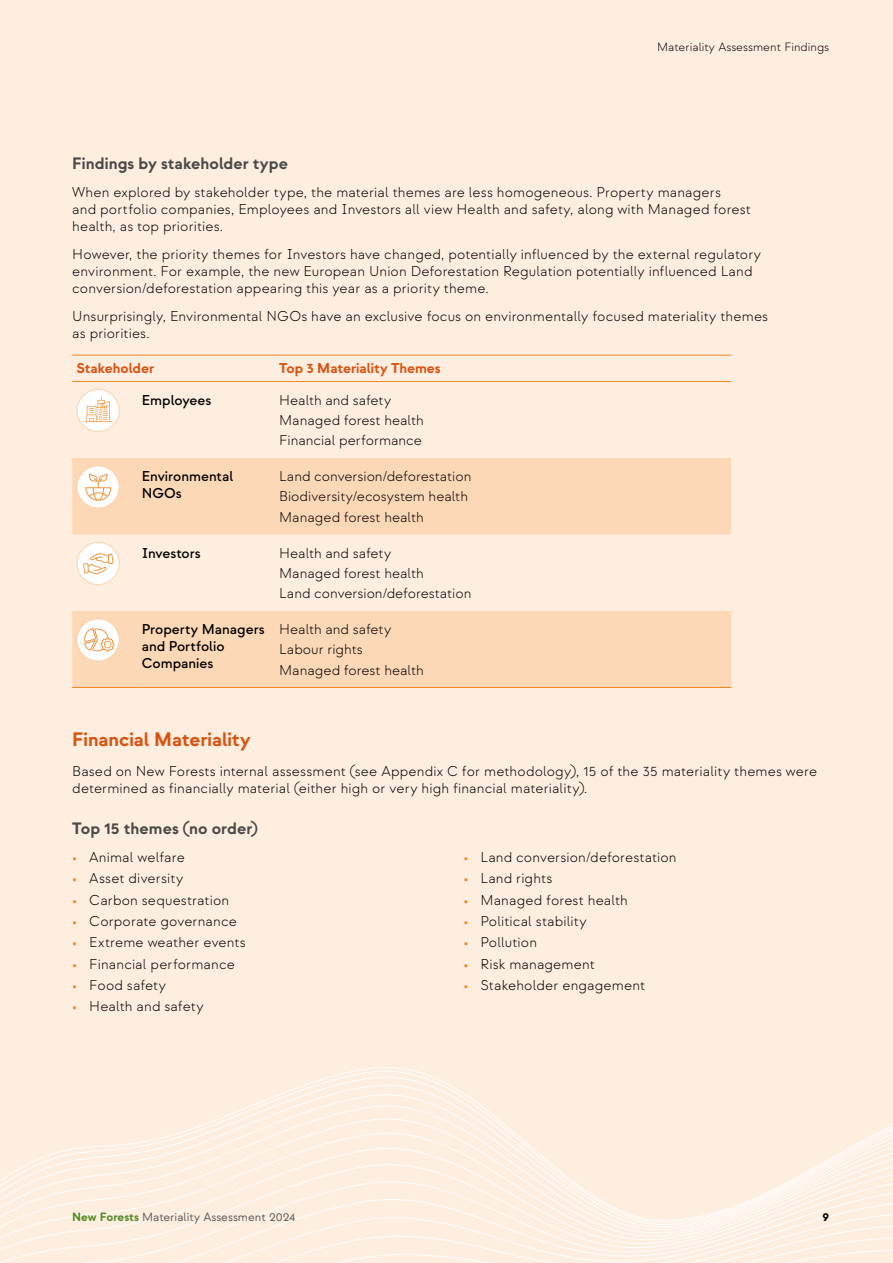
<style>
.page{position:relative;width:893px;height:1263px;background:#feeee0}
.page>*{position:absolute;margin:0;border:0;box-sizing:border-box;transform-origin:0 0}
.t1{font:700 19.5px "Strawford";color:#d95310}
.t2{font:700 16.5px "Strawford";letter-spacing:.005em;color:#4a4a49}
.t3{font:300 14.25px/20.2px "Strawford";letter-spacing:.005em;color:#000}
.t4{font:500 14.25px/17.1px "Strawford";color:#000}
.t5{font:700 14.25px "Strawford";letter-spacing:-.005em;color:#d95310}
.t6{font:12px "Strawford";color:#575756}
.t7{font:300 12px "Strawford";color:#000}
.t8{font:700 12px "Strawford";color:#000}
.s1{color:#f18625}
.s2{font-weight:700;color:#538a24}
</style>
<div class="page">
<svg style="left:72px;top:458px;width:659px;height:229px;fill:#fcd8b6"></svg>
<hr style="left:72px;top:355px;width:65px;height:1px;background:#f18625">
<hr style="left:137px;top:355px;width:138px;height:1px;background:#f18625">
<hr style="left:275px;top:355px;width:456px;height:1px;background:#f18625">
<hr style="left:72px;top:687px;width:65px;height:1px;background:#f18625">
<hr style="left:137px;top:687px;width:138px;height:1px;background:#f18625">
<hr style="left:275px;top:687px;width:456px;height:1px;background:#f18625">
<hr style="left:72px;top:381px;width:65px;height:1px;background:#f18625">
<hr style="left:137px;top:381px;width:138px;height:1px;background:#f18625">
<hr style="left:275px;top:381px;width:456px;height:1px;background:#f18625">
<div style="left:77px;top:389px;width:42px;height:43px;background:#fff;border-radius:50%"></div>
<svg style="left:84px;top:397px;width:29px;height:25px"></svg>
<div style="left:77px;top:389px;width:43px;height:43px;border:1px solid #fcd2ab;border-radius:50%"></div>
<div style="left:77px;top:466px;width:42px;height:42px;background:#fff;border-radius:50%"></div>
<svg style="left:85px;top:474px;width:26px;height:27px"></svg>
<div style="left:77px;top:465px;width:43px;height:44px;border:1px solid #fcd2ab;border-radius:50%"></div>
<div style="left:77px;top:542px;width:42px;height:43px;background:#fff;border-radius:50%"></div>
<svg style="left:83px;top:553px;width:30px;height:21px"></svg>
<div style="left:77px;top:542px;width:43px;height:43px;border:1px solid #fcd2ab;border-radius:50%"></div>
<div style="left:77px;top:619px;width:42px;height:42px;background:#fff;border-radius:50%"></div>
<svg style="left:84px;top:628px;width:30px;height:24px"></svg>
<div style="left:77px;top:618px;width:43px;height:43px;border:1px solid #fcd2ab;border-radius:50%"></div>
<svg style="left:0;top:1067px;width:893px;height:196px"></svg>
<p class="t7" style="left:657px;top:40px;width:173px">Materiality Assessment Findings</p>
<p class="t2" style="left:72px;top:154px;width:217px">Findings by stakeholder type</p>
<p class="t3" style="left:72px;top:184px;width:680px;line-height:17.1px">When explored by stakeholder type, the material themes are less homogeneous. Property managers<br>and portfolio companies, Employees and Investors all view Health and safety, along with Managed forest health, as top priorities.</p>
<p class="t3" style="left:72px;top:246px;width:690px;line-height:17.1px">However, the priority themes for Investors have changed, potentially influenced by the external regulatory environment. For example, the new European Union Deforestation Regulation potentially influenced Land conversion/deforestation appearing this year as a priority theme.</p>
<p class="t3" style="left:72px;top:308px;width:697px;line-height:17.1px">Unsurprisingly, Environmental NGOs have an exclusive focus on environmentally focused materiality themes as priorities.</p>
<p class="t5" style="left:77px;top:359px;width:79px">Stakeholder</p>
<p class="t5" style="left:279px;top:359px;width:163px">Top 3 Materiality Themes</p>
<p class="t4" style="left:142px;top:391px;width:71px">Employees</p>
<p class="t3" style="left:279px;top:390px;width:146px">Health and safety<br>Managed forest health<br>Financial performance</p>
<p class="t4" style="left:142px;top:468px;width:93px">Environmental<br>NGOs</p>
<p class="t3" style="left:279px;top:466px;width:194px">Land conversion/deforestation<br>Biodiversity/ecosystem health<br>Managed forest health</p>
<p class="t4" style="left:142px;top:544px;width:61px">Investors</p>
<p class="t3" style="left:279px;top:543px;width:194px">Health and safety<br>Managed forest health<br>Land conversion/deforestation</p>
<p class="t4" style="left:142px;top:621px;width:125px">Property Managers and Portfolio<br>Companies</p>
<p class="t3" style="left:279px;top:619px;width:146px">Health and safety<br>Labour rights<br>Managed forest health</p>
<h1 class="t1" style="left:72px;top:728px;width:180px">Financial Materiality</h1>
<p class="t3" style="left:72px;top:763px;width:746px;line-height:17.1px">Based on New Forests internal assessment (see Appendix C for methodology), 15 of the 35 materiality themes were determined as financially material (either high or very high financial materiality).</p>
<p class="t2" style="left:72px;top:818px;width:187px">Top 15 themes (no order)</p>
<p class="t3" style="left:72px;top:847px;width:114px"><span class="s1">•</span> Animal welfare</p>
<p class="t3" style="left:72px;top:869px;width:112px"><span class="s1">•</span> Asset diversity</p>
<p class="t3" style="left:72px;top:890px;width:158px"><span class="s1">•</span> Carbon sequestration</p>
<p class="t3" style="left:72px;top:911px;width:166px"><span class="s1">•</span> Corporate governance</p>
<p class="t3" style="left:72px;top:933px;width:175px"><span class="s1">•</span> Extreme weather events</p>
<p class="t3" style="left:72px;top:954px;width:164px"><span class="s1">•</span> Financial performance</p>
<p class="t3" style="left:72px;top:975px;width:95px"><span class="s1">•</span> Food safety</p>
<p class="t3" style="left:72px;top:997px;width:133px"><span class="s1">•</span> Health and safety</p>
<p class="t3" style="left:463px;top:847px;width:215px"><span class="s1">•</span> Land conversion/deforestation</p>
<p class="t3" style="left:463px;top:868px;width:90px"><span class="s1">•</span> Land rights</p>
<p class="t3" style="left:463px;top:890px;width:166px"><span class="s1">•</span> Managed forest health</p>
<p class="t3" style="left:463px;top:911px;width:125px"><span class="s1">•</span> Political stability</p>
<p class="t3" style="left:463px;top:933px;width:75px"><span class="s1">•</span> Pollution</p>
<p class="t3" style="left:463px;top:954px;width:133px"><span class="s1">•</span> Risk management</p>
<p class="t3" style="left:463px;top:975px;width:183px"><span class="s1">•</span> Stakeholder engagement</p>
<p class="t6" style="left:72px;top:1209px;width:225px"><span class="s2">New Forests</span> Materiality Assessment 2024</p>
<p class="t8" style="left:822px;top:1209px;width:8px">9</p>
</div>
